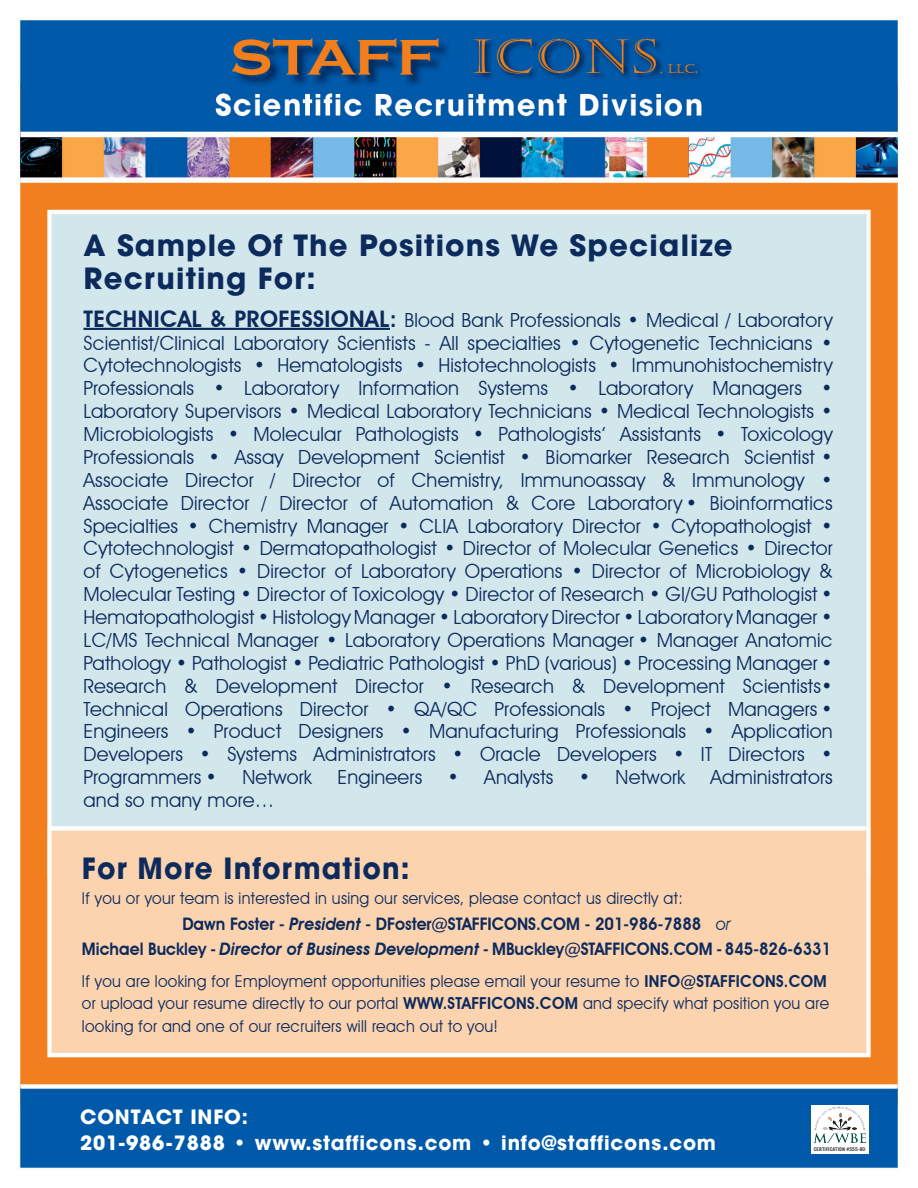
<style>
.page{position:relative;width:918px;height:1188px;background:#fff}
.page>*{position:absolute;margin:0;border:0;box-sizing:border-box;transform-origin:0 0}
.t1{font:italic 700 29.25px/32.5px "Avant Garde";letter-spacing:.04em;color:#0d2a5c}
.t2{font:italic 700 29.25px "Avant Garde";letter-spacing:.04em;color:#0d2a5c;scale:.95 1}
.t3{font:italic 700 19.65px/25.5px "Avant Garde";letter-spacing:.04em;color:#fff}
.t4{font:19.5px/22.8px "Avant Garde IT Cby BT";letter-spacing:.01em;color:#0d2a5c;text-align:justify}
.t5{font:600 17.25px/25.5px "Avant Garde IT Cby BT";color:#0d2a5c;text-align:center;scale:.95 1}
.t6{font:16.5px/22.5px "Avant Garde IT Cby BT";letter-spacing:.02em;color:#0d2a5c;scale:.95 1}
.t7{font:700 5.1px "Trade Gothic";letter-spacing:.01em;color:#323031}
.s1{font-weight:600;font-size:22.8px}
.s2{font-style:italic}
.s3{font-weight:400;font-style:italic}
.s4{font-weight:600}
</style>
<div class="page">
<img style="left:17px;top:20px;width:881px;height:1148px">
<hr style="left:83px;top:328px;width:307px;height:2px;background:#0d2a5c">
<div style="left:811px;top:1105px;width:57px;height:49px;background:#fff"></div>
<img style="left:814px;top:1106px;width:53px;height:37px">
<div style="left:79px;top:1102px;width:168px;height:50px;background:#005aa9"></div>
<div style="left:253px;top:1128px;width:219px;height:33px;background:#005aa9"></div>
<svg style="left:481px;top:1137px;width:11px;height:10px"></svg>
<div style="left:502px;top:1132px;width:215px;height:33px;background:#005aa9"></div>
<h1 class="t1" style="left:83px;top:229px;width:651px">A Sample Of The Positions We Specialize<br>Recruiting For:</h1>
<p class="t4" style="left:83px;top:308px;width:751px"><span class="s1">TECHNICAL &amp; PROFESSIONAL:</span> Blood Bank Professionals • Medical / Laboratory Scientist/Clinical Laboratory Scientists - All specialties • Cytogenetic Technicians • Cytotechnologists • Hematologists • Histotechnologists • Immunohistochemistry Professionals • Laboratory Information Systems • Laboratory Managers • Laboratory Supervisors • Medical Laboratory Technicians • Medical Technologists • Microbiologists • Molecular Pathologists • Pathologists’ Assistants • Toxicology Professionals • Assay Development Scientist • Biomarker Research Scientist • Associate Director / Director of Chemistry, Immunoassay &amp; Immunology • Associate Director / Director of Automation &amp; Core Laboratory • Bioinformatics Specialties • Chemistry Manager • CLIA Laboratory Director • Cytopathologist • Cytotechnologist • Dermatopathologist • Director of Molecular Genetics • Director of Cytogenetics • Director of Laboratory Operations • Director of Microbiology &amp; Molecular Testing • Director of Toxicology • Director of Research • GI/GU Pathologist • Hematopathologist • Histology Manager • Laboratory Director • Laboratory Manager • LC/MS Technical Manager • Laboratory Operations Manager • Manager Anatomic Pathology • Pathologist • Pediatric Pathologist • PhD (various) • Processing Manager • Research &amp; Development Director • Research &amp; Development Scientists• Technical Operations Director • QA/QC Professionals • Project Managers • Engineers • Product Designers • Manufacturing Professionals • Application Developers • Systems Administrators • Oracle Developers • IT Directors • Programmers •</p>
<p class="t4" style="left:242px;top:766px;width:71px">Network</p>
<p class="t4" style="left:337px;top:766px;width:86px">Engineers</p>
<p class="t4" style="left:448px;top:766px;width:107px">• Analysts</p>
<p class="t4" style="left:579px;top:766px;width:108px">• Network</p>
<p class="t4" style="left:710px;top:766px;width:124px">Administrators</p>
<p class="t4" style="left:83px;top:789px;width:192px">and so many more…</p>
<h1 class="t2" style="left:82px;top:849px;width:346px">For More Information:</h1>
<p class="t6" style="left:82px;top:887px;width:634px">If you or your team is interested in using our services, please contact us directly at:</p>
<p class="t5" style="left:82px;top:911px;width:790px">Dawn Foster - <span class="s2">President</span> - DFoster@STAFFICONS.COM - 201-986-7888 <span class="s3">or<br></span>Michael Buckley - <span class="s2">Director of Business Development</span> - MBuckley@STAFFICONS.COM - 845-826-6331</p>
<p class="t6" style="left:82px;top:969px;width:788px">If you are looking for Employment opportunities please email your resume to <span class="s4">INFO@STAFFICONS.COM </span>or upload your resume directly to our portal <span class="s4">WWW.STAFFICONS.COM</span> and specify what position you are looking for and one of our recruiters will reach out to you!</p>
<p class="t3" style="left:80px;top:1104px;width:16px">CONTACT</p>
<p class="t3" style="left:190px;top:1104px;width:22px">INFO</p>
<p class="t3" style="left:80px;top:1104px;width:637px;text-indent:161px">:<br>201-986-7888 • www.stafficons.com • info@stafficons.com</p>
<p class="t7" style="left:814px;top:1146px;width:53px">CERTIFICATION #555-80</p>
</div>
